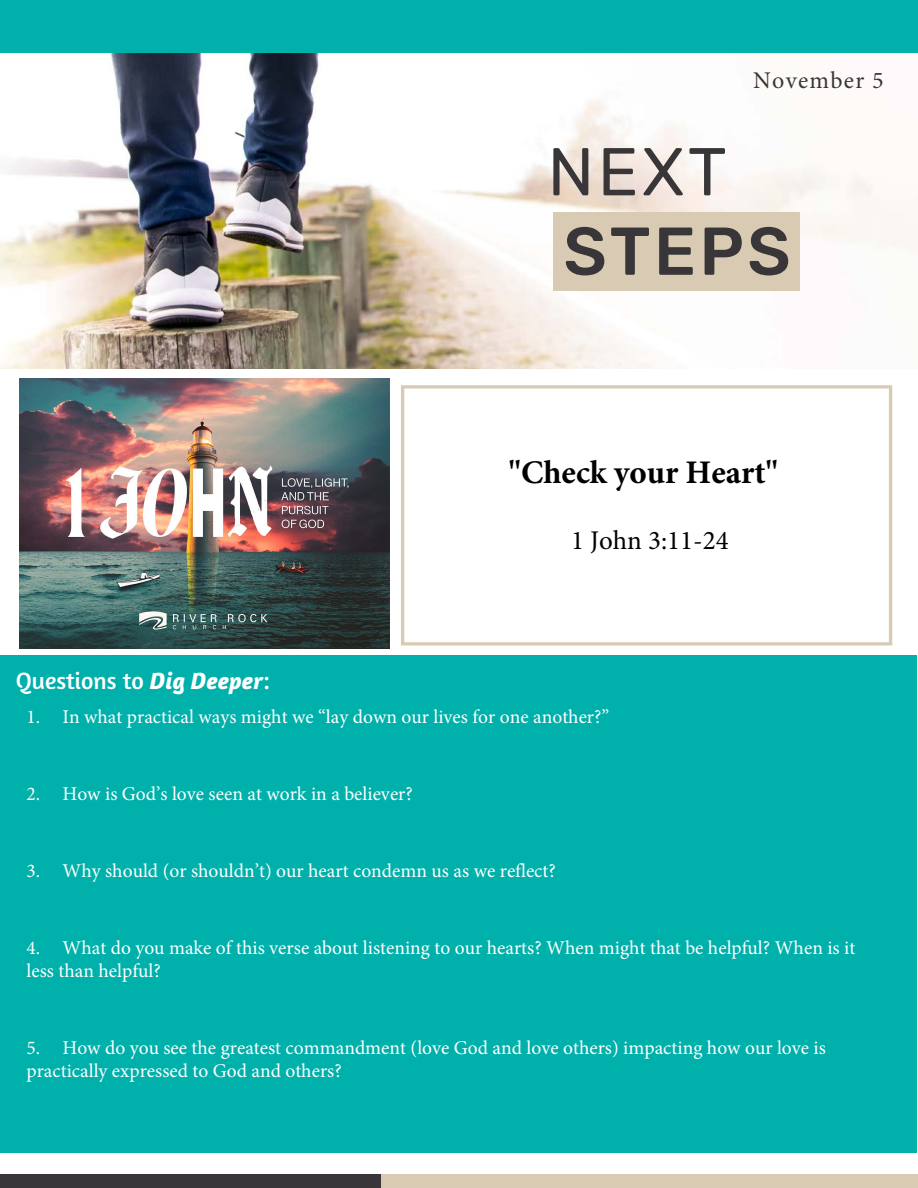
<style>
.page{position:relative;width:918px;height:1188px;background:#fff}
.page>*{position:absolute;margin:0;border:0;box-sizing:border-box;transform-origin:0 0}
.t1{font:500 67.5px "Rubik";letter-spacing:.05em;color:#383638}
.t2{font:67.5px "Rubik";color:#383638}
.t3{font:700 33px "Minion Pro";color:#000}
.t4{font:27px "Minion Pro";color:#000}
.t5{font:24px "Amaranth";color:#fff}
.t6{font:24px "Minion Pro";letter-spacing:.055em;color:#383638}
.t7{font:19.5px/23.4px "Minion Pro";color:#fff}
.s1{font-weight:700;font-style:italic}
</style>
<div class="page">
<div style="left:0;top:0;width:918px;height:54px;background:#00b0aa"></div>
<img style="left:1px;top:53px;width:917px;height:315px">
<svg style="left:401px;top:385px;width:491px;height:260px"></svg>
<div style="left:553px;top:212px;width:247px;height:79px;background:#d9cbb3"></div>
<div style="left:0;top:655px;width:917px;height:498px;background:#00b0ab"></div>
<div style="left:380px;top:1174px;width:538px;height:14px;background:#d9cbb3"></div>
<div style="left:0;top:1174px;width:380px;height:14px;background:#383638"></div>
<img style="left:20px;top:378px;width:370px;height:270px">
<h1 class="t2" style="left:547px;top:134px;width:181px">NEXT</h1>
<p class="t6" style="left:753px;top:65px;width:132px">November 5</p>
<h1 class="t1" style="left:563px;top:213px;width:229px">STEPS</h1>
<h2 class="t3" style="left:509px;top:452px;width:271px">"Check your Heart"</h2>
<h3 class="t4" style="left:571px;top:522px;width:159px">1 John 3:11-24</h3>
<p class="t5" style="left:16px;top:666px;width:256px">Questions to <span class="s1">Dig Deeper</span>:</p>
<p class="t7" style="left:27px;top:705px;width:584px">1. In what practical ways might we “lay down our lives for one another?”</p>
<p class="t7" style="left:27px;top:782px;width:388px">2. How is God’s love seen at work in a believer?</p>
<p class="t7" style="left:27px;top:859px;width:531px">3. Why should (or shouldn’t) our heart condemn us as we reflect?</p>
<p class="t7" style="left:27px;top:936px;width:830px">4. What do you make of this verse about listening to our hearts? When might that be helpful? When is it less than helpful?</p>
<p class="t7" style="left:27px;top:1036px;width:801px">5. How do you see the greatest commandment (love God and love others) impacting how our love is practically expressed to God and others?</p>
</div>
